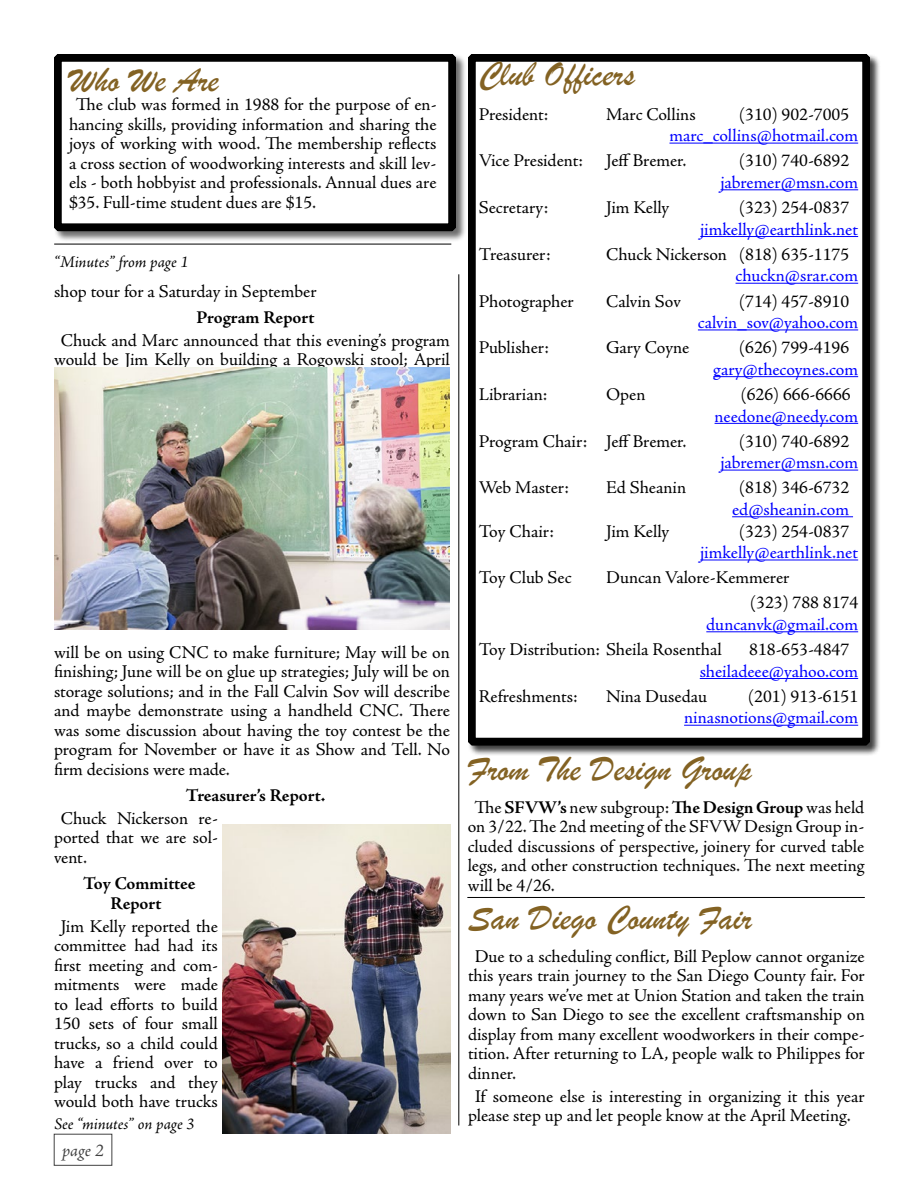
<style>
.page{position:relative;width:918px;height:1188px;background:#fff}
.page>*{position:absolute;margin:0;border:0;box-sizing:border-box;transform-origin:0 0}
.t1{font:36px "Brush Script";color:#836223}
.t2{font:18px/19.5px "Adobe Jenson Pro";color:#000;text-align:justify}
.t3{font:18px "Adobe Jenson Pro";color:#00f}
.t4{font:700 18px/19.5px "Adobe Jenson Pro";letter-spacing:-.005em;color:#000;text-align:center}
.t5{font:italic 18px "Adobe Jenson Pro";color:#000}
.t6{font:italic 16.5px "Adobe Jenson Pro";letter-spacing:-.005em;color:#000}
.s1{font-weight:700}
</style>
<div class="page">
<img style="left:223px;top:824px;width:227px;height:310px">
<div style="left:54px;top:54px;width:413px;height:188px;background:#000;opacity:.57"></div>
<svg style="left:54px;top:54px;width:403px;height:178px"></svg>
<div style="left:60px;top:60px;width:390px;height:165px;border:1px solid #000"></div>
<hr style="left:459px;top:274px;width:1px;height:852px;background:#000">
<div style="left:468px;top:54px;width:413px;height:702px;background:#000;opacity:.75"></div>
<svg style="left:468px;top:54px;width:403px;height:692px"></svg>
<hr style="left:669px;top:143px;width:189px;height:1px;background:#00f">
<hr style="left:720px;top:189px;width:138px;height:1px;background:#00f">
<hr style="left:700px;top:236px;width:158px;height:1px;background:#00f">
<hr style="left:736px;top:283px;width:122px;height:1px;background:#00f">
<hr style="left:698px;top:329px;width:160px;height:1px;background:#00f">
<hr style="left:713px;top:376px;width:145px;height:1px;background:#00f">
<hr style="left:715px;top:423px;width:143px;height:1px;background:#00f">
<hr style="left:720px;top:470px;width:138px;height:1px;background:#00f">
<hr style="left:732px;top:516px;width:121px;height:1px;background:#00f">
<hr style="left:700px;top:560px;width:158px;height:1px;background:#00f">
<hr style="left:706px;top:631px;width:152px;height:1px;background:#00f">
<hr style="left:700px;top:678px;width:158px;height:1px;background:#00f">
<hr style="left:684px;top:725px;width:174px;height:1px;background:#00f">
<hr style="left:54px;top:244px;width:397px;height:1px;background:#000">
<hr style="left:467px;top:897px;width:398px;height:1px;background:#000">
<img style="left:54px;top:367px;width:396px;height:263px">
<h1 class="t1" style="left:69px;top:56px;width:151px">Who We Are</h1>
<p class="t2" style="left:69px;top:95px;width:369px;text-indent:7px">The club was formed in 1988 for the purpose of en&shy;hancing skills, providing information and sharing the joys of working with wood. The membership reflects a cross section of woodworking interests and skill lev&shy;els - both hobbyist and professionals. Annual dues are $35. Full-time student dues are $15.</p>
<p class="t6" style="left:54px;top:252px;width:136px">“Minutes” from page 1</p>
<p class="t2" style="left:54px;top:281px;width:264px">shop tour for a Saturday in September</p>
<p class="t4" style="left:196px;top:308px;width:119px">Program Report</p>
<p class="t2" style="left:54px;top:331px;width:397px;text-align:center">Chuck and Marc announced that this evening’s program would be Jim Kelly on building a Rogowski stool; April</p>
<p class="t2" style="left:54px;top:643px;width:398px">will be on using CNC to make furniture; May will be on finishing; June will be on glue up strategies; July will be on storage solutions; and in the Fall Calvin Sov will describe and maybe demonstrate using a handheld CNC. There was some discussion about having the toy contest be the program for November or have it as Show and Tell. No firm decisions were made.</p>
<p class="t4" style="left:186px;top:786px;width:141px">Treasurer’s Report.</p>
<p class="t2" style="left:54px;top:809px;width:165px;text-indent:7px">Chuck Nickerson re&shy;ported that we are sol&shy;vent.</p>
<p class="t4" style="left:83px;top:874px;width:114px">Toy Committee<br>Report</p>
<p class="t2" style="left:54px;top:917px;width:165px;text-align:center">Jim Kelly reported the committee had had its first meeting and com&shy;mitments were made to lead efforts to build<br>150 sets of four small trucks, so a child could have a friend over to play trucks and they would both have trucks</p>
<p class="t6" style="left:54px;top:1114px;width:142px">See “minutes” on page 3</p>
<p class="t5" style="left:62px;top:1140px;width:43px">page 2</p>
<h1 class="t1" style="left:479px;top:50px;width:158px">Club Officers</h1>
<p class="t2" style="left:479px;top:105px;width:71px">President:</p>
<p class="t2" style="left:606px;top:105px;width:91px">Marc Collins</p>
<p class="t2" style="left:739px;top:105px;width:111px">(310) 902-7005</p>
<p class="t3" style="left:669px;top:125px;width:190px">marc_collins@hotmail.com</p>
<p class="t2" style="left:479px;top:151px;width:106px">Vice President:</p>
<p class="t2" style="left:606px;top:151px;width:82px">Jeff Bremer.</p>
<p class="t2" style="left:739px;top:151px;width:111px">(310) 740-6892</p>
<p class="t3" style="left:720px;top:172px;width:139px">jabremer@msn.com</p>
<p class="t2" style="left:479px;top:198px;width:71px">Secretary:</p>
<p class="t2" style="left:606px;top:198px;width:65px">Jim Kelly</p>
<p class="t2" style="left:739px;top:198px;width:111px">(323) 254-0837</p>
<p class="t3" style="left:700px;top:219px;width:159px">jimkelly@earthlink.net</p>
<p class="t2" style="left:479px;top:245px;width:73px">Treasurer:</p>
<p class="t2" style="left:606px;top:245px;width:244px">Chuck Nickerson (818) 635-1175</p>
<p class="t3" style="left:736px;top:266px;width:124px">chuckn@srar.com</p>
<p class="t2" style="left:479px;top:291px;width:97px">Photographer</p>
<p class="t2" style="left:606px;top:291px;width:76px">Calvin Sov</p>
<p class="t2" style="left:739px;top:291px;width:111px">(714) 457-8910</p>
<p class="t3" style="left:698px;top:312px;width:162px">calvin_sov@yahoo.com</p>
<p class="t2" style="left:479px;top:338px;width:72px">Publisher:</p>
<p class="t2" style="left:606px;top:338px;width:85px">Gary Coyne</p>
<p class="t2" style="left:739px;top:338px;width:111px">(626) 799-4196</p>
<p class="t3" style="left:713px;top:359px;width:146px">gary@thecoynes.com</p>
<p class="t2" style="left:479px;top:385px;width:70px">Librarian:</p>
<p class="t2" style="left:606px;top:385px;width:41px">Open</p>
<p class="t2" style="left:741px;top:385px;width:111px">(626) 666-6666</p>
<p class="t3" style="left:715px;top:406px;width:145px">needone@needy.com</p>
<p class="t2" style="left:479px;top:432px;width:209px">Program Chair: Jeff Bremer.</p>
<p class="t2" style="left:739px;top:432px;width:111px">(310) 740-6892</p>
<p class="t3" style="left:720px;top:452px;width:139px">jabremer@msn.com</p>
<p class="t2" style="left:479px;top:478px;width:92px">Web Master:</p>
<p class="t2" style="left:606px;top:478px;width:81px">Ed Sheanin</p>
<p class="t2" style="left:739px;top:478px;width:111px">(818) 346-6732</p>
<p class="t3" style="left:732px;top:499px;width:119px">ed@sheanin.com</p>
<p class="t2" style="left:479px;top:522px;width:77px">Toy Chair:</p>
<p class="t2" style="left:606px;top:522px;width:65px">Jim Kelly</p>
<p class="t2" style="left:739px;top:522px;width:111px">(323) 254-0837</p>
<p class="t3" style="left:700px;top:542px;width:159px">jimkelly@earthlink.net</p>
<p class="t2" style="left:479px;top:568px;width:94px">Toy Club Sec</p>
<p class="t2" style="left:750px;top:565px;width:109px;line-height:25px;text-indent:-144px">Duncan Valore-Kemmerer<br>(323) 788 8174</p>
<p class="t3" style="left:706px;top:614px;width:153px">duncanvk@gmail.com</p>
<p class="t2" style="left:479px;top:640px;width:245px">Toy Distribution: Sheila Rosenthal</p>
<p class="t2" style="left:749px;top:640px;width:101px">818-653-4847</p>
<p class="t3" style="left:700px;top:661px;width:160px">sheiladeee@yahoo.com</p>
<p class="t2" style="left:479px;top:687px;width:101px">Refreshments:</p>
<p class="t2" style="left:606px;top:687px;width:102px">Nina Dusedau</p>
<p class="t2" style="left:748px;top:687px;width:111px">(201) 913-6151</p>
<p class="t3" style="left:684px;top:708px;width:176px">ninasnotions@gmail.com</p>
<h1 class="t1" style="left:468px;top:745px;width:286px">From The Design Group</h1>
<p class="t2" style="left:468px;top:798px;width:398px;text-indent:7px">The <span class="s1">SFVW’s</span> new subgroup: <span class="s1">The Design Group</span> was held on 3/22. The 2nd meeting of the SFVW Design Group in&shy;cluded discussions of perspective, joinery for curved table legs, and other construction techniques. The next meeting will be 4/26.</p>
<h1 class="t1" style="left:468px;top:894px;width:286px">San Diego County Fair</h1>
<p class="t2" style="left:468px;top:947px;width:398px;text-indent:7px">Due to a scheduling conflict, Bill Peplow cannot organize this years train journey to the San Diego County fair. For many years we’ve met at Union Station and taken the train down to San Diego to see the excellent craftsmanship on display from many excellent woodworkers in their compe&shy;tition. After returning to LA, people walk to Philippes for dinner.</p>
<p class="t2" style="left:468px;top:1087px;width:398px;text-indent:7px">If someone else is interesting in organizing it this year please step up and let people know at the April Meeting.</p>
</div>
